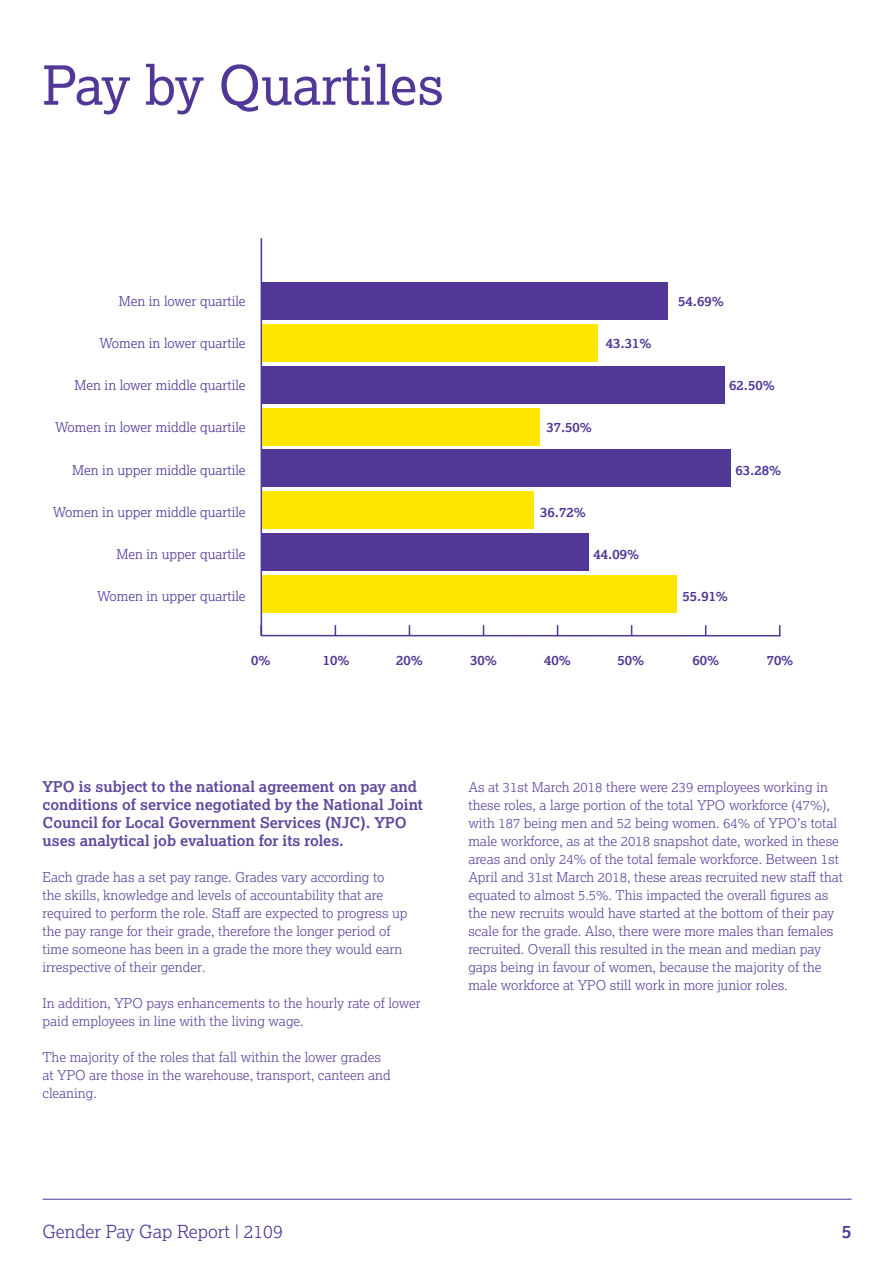
<style>
.page{position:relative;width:893px;height:1263px;background:#fff}
.page>*{position:absolute;margin:0;border:0;box-sizing:border-box;transform-origin:0 0}
.t1{font:54px "Lexia";color:#513896}
.t2{font:300 18px "Lexia";color:#513896}
.t3{font:700 18px "Lexia";color:#513896}
.t4{font:700 15px/18px "Lexia";color:#60489d}
.t5{font:300 13.5px/18px "Lexia";color:#60489d}
.t6{font:300 13.5px "Lexia";color:#513896}
.t7{font:700 13.5px "Lexia";color:#513896}
</style>
<div class="page">
<hr style="left:43px;top:1199px;width:809px;height:1px;background:#513896">
<hr style="left:261px;top:635px;width:519px;height:1px;background:#513896">
<hr style="left:261px;top:238px;width:1px;height:398px;background:#513896">
<div style="left:262px;top:575px;width:414px;height:38px;background:#ffe601"></div>
<div style="left:262px;top:533px;width:327px;height:38px;background:#513896"></div>
<div style="left:262px;top:491px;width:272px;height:38px;background:#ffe601"></div>
<div style="left:262px;top:450px;width:469px;height:37px;background:#513896"></div>
<div style="left:262px;top:408px;width:278px;height:37px;background:#ffe601"></div>
<div style="left:262px;top:366px;width:463px;height:37px;background:#513896"></div>
<div style="left:262px;top:324px;width:336px;height:38px;background:#ffe601"></div>
<div style="left:262px;top:282px;width:405px;height:38px;background:#513896"></div>
<h1 class="t1" style="left:43px;top:51px;width:403px">Pay by Quartiles</h1>
<p class="t6" style="left:119px;top:293px;width:128px">Men in lower quartile</p>
<p class="t7" style="left:678px;top:293px;width:47px">54.69%</p>
<p class="t6" style="left:100px;top:335px;width:148px">Women in lower quartile</p>
<p class="t7" style="left:606px;top:335px;width:47px">43.31%</p>
<p class="t6" style="left:74px;top:377px;width:173px">Men in lower middle quartile</p>
<p class="t7" style="left:729px;top:377px;width:47px">62.50%</p>
<p class="t6" style="left:55px;top:419px;width:192px">Women in lower middle quartile</p>
<p class="t7" style="left:546px;top:419px;width:47px">37.50%</p>
<p class="t6" style="left:72px;top:461px;width:175px">Men in upper middle quartile</p>
<p class="t7" style="left:736px;top:461px;width:47px">63.28%</p>
<p class="t6" style="left:53px;top:503px;width:194px">Women in upper middle quartile</p>
<p class="t7" style="left:540px;top:503px;width:47px">36.72%</p>
<p class="t6" style="left:116px;top:545px;width:131px">Men in upper quartile</p>
<p class="t7" style="left:594px;top:545px;width:47px">44.09%</p>
<p class="t6" style="left:97px;top:587px;width:150px">Women in upper quartile</p>
<p class="t7" style="left:682px;top:587px;width:47px">55.91%</p>
<p class="t7" style="left:251px;top:651px;width:21px">0%</p>
<p class="t7" style="left:323px;top:651px;width:28px">10%</p>
<p class="t7" style="left:396px;top:651px;width:28px">20%</p>
<p class="t7" style="left:470px;top:651px;width:28px">30%</p>
<p class="t7" style="left:544px;top:651px;width:28px">40%</p>
<p class="t7" style="left:618px;top:651px;width:28px">50%</p>
<p class="t7" style="left:692px;top:651px;width:28px">60%</p>
<p class="t7" style="left:767px;top:651px;width:28px">70%</p>
<p class="t4" style="left:43px;top:777px;width:382px">YPO is subject to the national agreement on pay and conditions of service negotiated by the National Joint Council for Local Government Services (NJC). YPO uses analytical job evaluation for its roles.</p>
<p class="t5" style="left:43px;top:868px;width:367px">Each grade has a set pay range. Grades vary according to<br>the skills, knowledge and levels of accountability that are required to perform the role. Staff are expected to progress up the pay range for their grade, therefore the longer period of time someone has been in a grade the more they would earn irrespective of their gender.</p>
<p class="t5" style="left:43px;top:994px;width:380px">In addition, YPO pays enhancements to the hourly rate of lower paid employees in line with the living wage.</p>
<p class="t5" style="left:43px;top:1048px;width:350px">The majority of the roles that fall within the lower grades at YPO are those in the warehouse, transport, canteen and cleaning.</p>
<p class="t5" style="left:468px;top:778px;width:376px">As at 31st March 2018 there were 239 employees working in these roles, a large portion of the total YPO workforce (47%), with 187 being men and 52 being women. 64% of YPO’s total male workforce, as at the 2018 snapshot date, worked in these areas and only 24% of the total female workforce. Between 1st April and 31st March 2018, these areas recruited new staff that equated to almost 5.5%. This impacted the overall figures as the new recruits would have started at the bottom of their pay scale for the grade. Also, there were more males than females recruited. Overall this resulted in the mean and median pay gaps being in favour of women, because the majority of the male workforce at YPO still work in more junior roles.</p>
<h2 class="t2" style="left:43px;top:1220px;width:242px">Gender Pay Gap Report | 2109</h2>
<h2 class="t3" style="left:842px;top:1220px;width:11px">5</h2>
</div>
